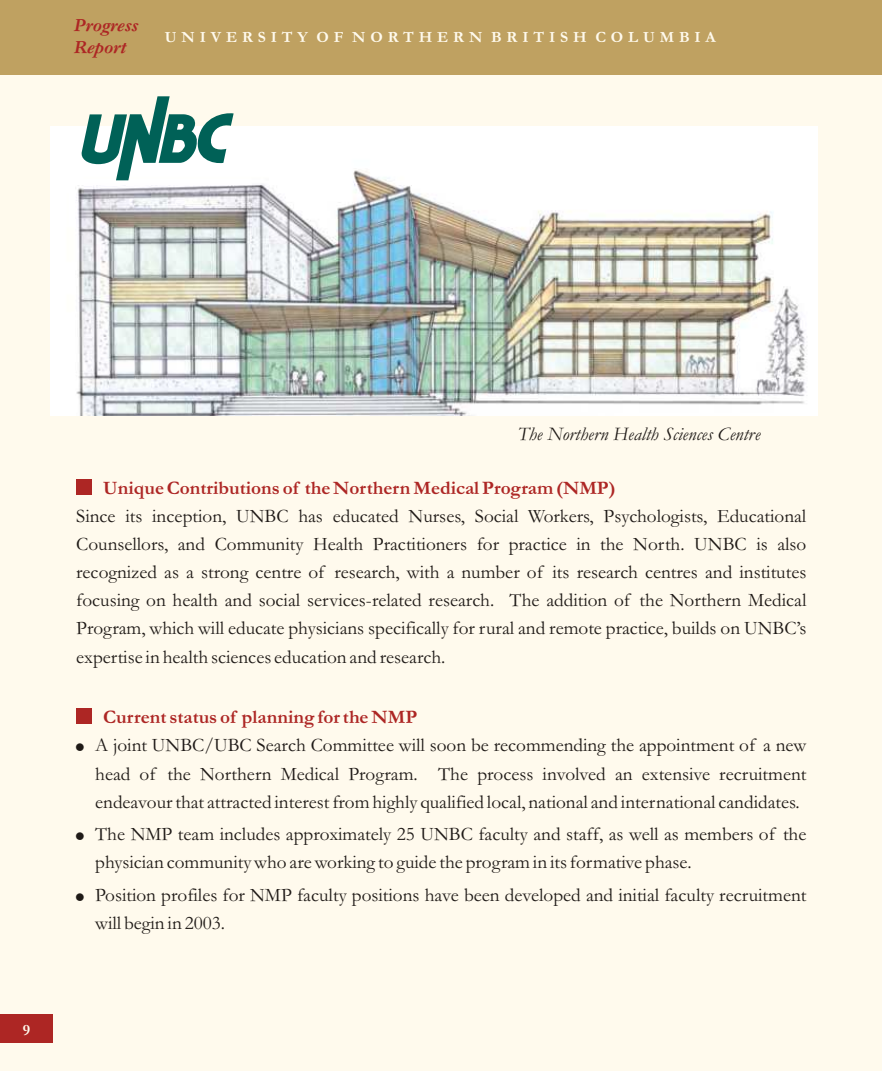
<style>
.page{position:relative;width:882px;height:1071px;background:#fffaed}
.page>*{position:absolute;margin:0;border:0;box-sizing:border-box;transform-origin:0 0}
.t1{font:19.25px/28.2px "Garamond";color:#1f1a17;text-align:justify}
.t2{font:700 19.25px "Garamond";color:#ad2624}
.t3{font:italic 19.25px "Garamond";color:#1f1a17}
.t4{font:italic 700 19.25px/21.7px "Garamond";color:#ad2624}
.t5{font:700 15.75px "Garamond";letter-spacing:.305em;color:#fffaed}
</style>
<div class="page">
<img style="left:51px;top:126px;width:766px;height:290px">
<div style="left:0;top:0;width:882px;height:75px;background:#bfa161"></div>
<div style="left:0;top:1015px;width:53px;height:28px;background:#ad2624"></div>
<svg style="left:80px;top:96px;width:154px;height:84px"></svg>
<div style="left:76px;top:480px;width:15px;height:15px;background:#ad2624"></div>
<div style="left:76px;top:709px;width:15px;height:15px;background:#ad2624"></div>
<p class="t4" style="left:74px;top:16px;width:66px">Progress<br>Report</p>
<p class="t5" style="left:165px;top:32px;width:553px">UNIVERSITY OF NORTHERN BRITISH COLUMBIA</p>
<p class="t5" style="left:23px;top:1024px;width:9px">9</p>
<p class="t3" style="left:518px;top:428px;width:244px">The Northern Health Sciences Centre</p>
<p class="t2" style="left:103px;top:481px;width:514px">Unique Contributions of the Northern Medical Program (NMP)</p>
<p class="t1" style="left:76px;top:504px;width:732px">Since its inception, UNBC has educated Nurses, Social Workers, Psychologists, Educational Counsellors, and Community Health Practitioners for practice in the North. UNBC is also recognized as a strong centre of research, with a number of its research centres and institutes focusing on health and social services-related research. The addition of the Northern Medical Program, which will educate physicians specifically for rural and remote practice, builds on UNBC’s expertise in health sciences education and research.</p>
<p class="t2" style="left:103px;top:711px;width:316px">Current status of planning for the NMP</p>
<p class="t1" style="left:95px;top:734px;width:713px">A joint UNBC/UBC Search Committee will soon be recommending the appointment of a new head of the Northern Medical Program. The process involved an extensive recruitment endeavour that attracted interest from highly qualified local, national and international candidates.</p>
<p class="t1" style="left:95px;top:822px;width:713px">The NMP team includes approximately 25 UNBC faculty and staff, as well as members of the physician community who are working to guide the program in its formative phase.</p>
<p class="t1" style="left:95px;top:883px;width:713px">Position profiles for NMP faculty positions have been developed and initial faculty recruitment will begin in 2003.</p>
</div>
